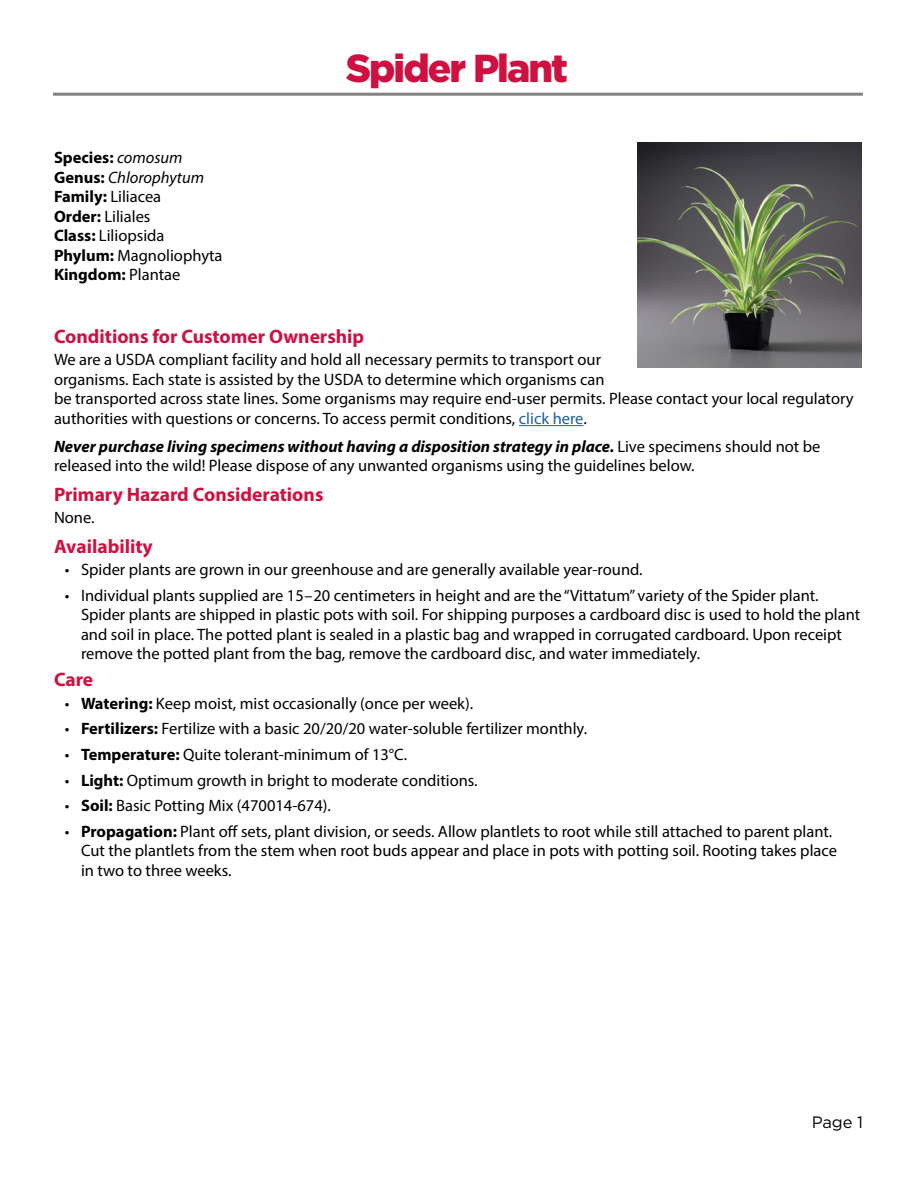
<style>
.page{position:relative;width:918px;height:1188px;background:#fff}
.page>*{position:absolute;margin:0;border:0;box-sizing:border-box;transform-origin:0 0}
.t1{font:900 39px "Gotham";letter-spacing:-.05em;color:#ce1141}
.t2{font:700 19.5px "Myriad Pro";color:#ce1141}
.t3{font:16.5px/19.5px "Myriad Pro";color:#000}
.t4{font:700 16.5px/19.5px "Myriad Pro";color:#000}
.t5{font:16.5px "Gotham";color:#000}
.s1{font-weight:400;font-style:italic}
.s2{font-weight:400}
.s3{color:#215e9e}
.s4{font-weight:700;font-style:italic}
.s5{font-weight:700}
</style>
<div class="page">
<hr style="left:53px;top:93px;width:810px;height:3px;background:#808285">
<hr style="left:519px;top:425px;width:64px;height:1px;background:#215e9e">
<img style="left:637px;top:143px;width:225px;height:224px">
<p class="t4" style="left:54px;top:147px;width:170px">Species: <span class="s1">comosum<br></span>Genus: <span class="s1">Chlorophytum<br></span>Family: <span class="s2">Liliacea<br></span>Order: <span class="s2">Liliales<br></span>Class: <span class="s2">Liliopsida<br></span>Phylum: <span class="s2">Magnoliophyta<br></span>Kingdom: <span class="s2">Plantae</span></p>
<h1 class="t1" style="left:346px;top:46px;width:224px">Spider Plant</h1>
<p class="t2" style="left:54px;top:324px;width:312px">Conditions for Customer Ownership</p>
<p class="t3" style="left:54px;top:350px;width:801px">We are a USDA compliant facility and hold all necessary permits to transport our<br>organisms. Each state is assisted by the USDA to determine which organisms can<br>be transported across state lines. Some organisms may require end-user permits. Please contact your local regulatory authorities with questions or concerns. To access permit conditions, <span class="s3">click here</span>.</p>
<p class="t3" style="left:54px;top:436px;width:768px"><span class="s4">Never purchase living specimens without having a disposition strategy in place.</span> Live specimens should not be released into the wild! Please dispose of any unwanted organisms using the guidelines below.</p>
<p class="t2" style="left:54px;top:482px;width:271px">Primary Hazard Considerations</p>
<p class="t3" style="left:54px;top:508px;width:42px">None.</p>
<p class="t2" style="left:54px;top:533px;width:100px">Availability</p>
<p class="t3" style="left:65px;top:560px;width:579px">• Spider plants are grown in our greenhouse and are generally available year-round.</p>
<p class="t3" style="left:81px;top:585px;width:781px;text-indent:-16px">• Individual plants supplied are 15–20 centimeters in height and are the “Vittatum” variety of the Spider plant.<br>Spider plants are shipped in plastic pots with soil. For shipping purposes a cardboard disc is used to hold the plant and soil in place. The potted plant is sealed in a plastic bag and wrapped in corrugated cardboard. Upon receipt remove the potted plant from the bag, remove the cardboard disc, and water immediately.</p>
<p class="t2" style="left:54px;top:667px;width:41px">Care</p>
<p class="t3" style="left:65px;top:693px;width:410px">• <span class="s5">Watering:</span> Keep moist, mist occasionally (once per week).</p>
<p class="t3" style="left:65px;top:719px;width:524px">• <span class="s5">Fertilizers:</span> Fertilize with a basic 20/20/20 water-soluble fertilizer monthly.</p>
<p class="t3" style="left:65px;top:744px;width:344px">• <span class="s5">Temperature:</span> Quite tolerant-minimum of 13°C.</p>
<p class="t3" style="left:65px;top:770px;width:414px">• <span class="s5">Light:</span> Optimum growth in bright to moderate conditions.</p>
<p class="t3" style="left:65px;top:796px;width:268px">• <span class="s5">Soil:</span> Basic Potting Mix (470014-674).</p>
<p class="t3" style="left:81px;top:821px;width:758px;text-indent:-16px">• <span class="s5">Propagation:</span> Plant off sets, plant division, or seeds. Allow plantlets to root while still attached to parent plant.<br>Cut the plantlets from the stem when root buds appear and place in pots with potting soil. Rooting takes place in two to three weeks.</p>
<p class="t5" style="left:812px;top:1113px;width:53px">Page 1</p>
</div>
